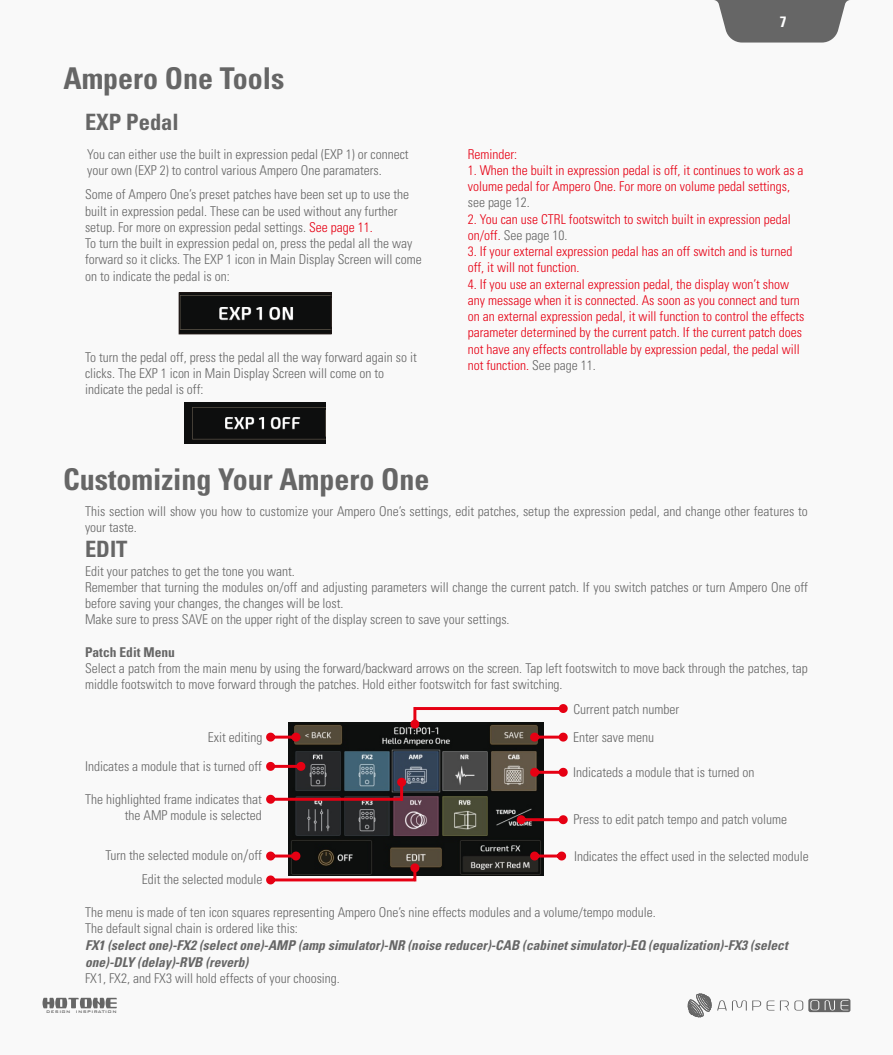
<style>
.page{position:relative;width:893px;height:1055px;background:#fff}
.page>*{position:absolute;margin:0;border:0;box-sizing:border-box;transform-origin:0 0}
.t1{font:700 condensed 30px "Univers LT Std";color:#666}
.t2{font:700 condensed 22.5px "Univers LT Std";color:#666}
.t3{font:700 condensed 15px "Univers LT Std";color:#fff}
.t4{font:300 condensed 13.5px/16.2px "Univers LT Std";color:#666}
.t5{font:300 condensed 13.5px/16.2px "Univers LT Std";color:#e60013}
.t6{font:italic 300 condensed 13.5px/16.5px "Univers LT Std";color:#666}
.t7{font:700 condensed 13.5px "Univers LT Std";color:#666}
.t8{font:500 4.95px "Bank Gothic BT";letter-spacing:.075em;color:#666}
.s1{color:#666}
.s2{color:#e60013}
.s3{font-family:"Source Han Sans CN";font-weight:400;font-stretch:normal}
.s4{font-style:normal}
.s5{font-weight:700}
</style>
<div class="page">
<div style="left:0;top:0;width:893px;height:1054px;background:#f9f9f9"></div>
<img style="left:289px;top:722px;width:255px;height:154px">
<svg style="left:43px;top:997px;width:74px;height:11px"></svg>
<img style="left:181px;top:294px;width:149px;height:38px">
<div style="left:179px;top:292px;width:153px;height:42px;border:1px solid #231916"></div>
<svg style="left:266px;top:732px;width:34px;height:9px"></svg>
<svg style="left:410px;top:704px;width:158px;height:37px"></svg>
<svg style="left:530px;top:767px;width:38px;height:9px"></svg>
<svg style="left:266px;top:762px;width:39px;height:8px"></svg>
<svg style="left:517px;top:815px;width:51px;height:9px"></svg>
<svg style="left:530px;top:851px;width:36px;height:9px"></svg>
<svg style="left:266px;top:851px;width:153px;height:33px"></svg>
<svg style="left:714px;top:0;width:136px;height:43px;background:#7d7d7d"></svg>
<svg style="left:687px;top:993px;width:163px;height:25px"></svg>
<img style="left:185px;top:402px;width:141px;height:42px">
<svg style="left:266px;top:777px;width:140px;height:26px;background:#62474e"></svg>
<h1 class="t1" style="left:63px;top:68px;width:223px">Ampero One Tools</h1>
<p class="t3" style="left:780px;top:16px;width:8px">7</p>
<h2 class="t2" style="left:85px;top:114px;width:95px">EXP Pedal</h2>
<p class="t4" style="left:87px;top:148px;width:323px">You can either use the built in expression pedal (EXP 1) or connect your own (EXP 2) to control various Ampero One paramaters.</p>
<p class="t5" style="left:468px;top:148px;width:51px">Reminder:</p>
<p class="t5" style="left:468px;top:164px;width:337px">1. When the built in expression pedal is off, it continues to work as a volume pedal for Ampero One. For more on volume pedal settings,</p>
<p class="t4" style="left:468px;top:196px;width:64px">see page 12.</p>
<p class="t5" style="left:468px;top:212px;width:325px">2. You can use CTRL footswitch to switch built in expression pedal on/off. <span class="s1">See page 10.</span></p>
<p class="t5" style="left:468px;top:245px;width:326px">3. If your external expression pedal has an off switch and is turned off, it will not function.</p>
<p class="t5" style="left:468px;top:277px;width:338px">4. If you use an external expression pedal, the display won’t show any message when it is connected. As soon as you connect and turn on an external expression pedal, it will function to control the effects parameter determined by the current patch. If the current patch does not have any effects controllable by expression pedal, the pedal will not function. <span class="s1">See page 11.</span></p>
<p class="t4" style="left:85px;top:188px;width:338px">Some of Ampero One’s preset patches have been set up to use the built in expression pedal. These can be used without any further setup. For more on expression pedal settings. <span class="s2">See page 11.<br></span>To turn the built in expression pedal on, press the pedal all the way forward so it clicks. The EXP 1 icon in Main Display Screen will come on to indicate the pedal is on:</p>
<p class="t4" style="left:85px;top:351px;width:333px">To turn the pedal off, press the pedal all the way forward again so it clicks. The EXP 1 icon in Main Display Screen will come on to indicate the pedal is off:</p>
<h1 class="t1" style="left:63px;top:468px;width:368px">Customizing Your Ampero One</h1>
<p class="t4" style="left:85px;top:504px;width:724px">This section will show you how to customize your Ampero One’s settings, edit patches, setup the expression pedal, and change other features to your taste.</p>
<h2 class="t2" style="left:85px;top:540px;width:44px">EDIT</h2>
<p class="t4" style="left:85px;top:564px;width:724px">Edit your patches to get the tone you want.<br>Remember that turning the modules on/off and adjusting parameters will change the current patch. If you switch patches or turn Ampero One off before saving your changes, the changes will be lost.<br>Make sure to press SAVE on the upper right of the display screen to save your settings.</p>
<p class="t7" style="left:85px;top:647px;width:92px">Patch Edit Menu</p>
<p class="t4" style="left:85px;top:662px;width:724px">Select a patch from the main menu by using the forward/backward arrows on the screen. Tap left footswitch to move back through the patches, tap middle footswitch to move forward through the patches. Hold either footswitch for fast switching.</p>
<p class="t4" style="left:573px;top:702px;width:107px">Current patch number</p>
<p class="t4" style="left:208px;top:731px;width:56px">Exit editing</p>
<p class="t4" style="left:573px;top:731px;width:82px">Enter save menu</p>
<p class="t4" style="left:85px;top:760px;width:178px">Indicates a module that is turned off</p>
<p class="t4" style="left:85px;top:792px;width:178px;text-align:right">The highlighted frame indicates that the AMP module is selected</p>
<p class="t4" style="left:573px;top:766px;width:183px">Indicateds a module that is turned on</p>
<p class="t4" style="left:573px;top:813px;width:215px">Press to edit patch tempo and patch volume</p>
<p class="t4" style="left:105px;top:844px;width:158px;line-height:24.8px;text-align:right">Turn the selected module on<span class="s3">/</span>off<br>Edit the selected module</p>
<p class="t4" style="left:574px;top:850px;width:236px">Indicates the effect used in the selected module</p>
<p class="t6" style="left:85px;top:906px;width:704px"><span class="s4">The menu is made of ten icon squares representing Ampero One’s nine effects modules and a volume/tempo module.<br>The default signal chain is ordered like this:<br></span>F<span class="s5">X</span>1 (select one)-FX2 (select one)-AMP (amp simulator)-NR (noise reducer)-CAB (cabinet simulator)-EQ (equalization)-FX3 (select one)-DLY (delay)-RVB (reverb)</p>
<p class="t4" style="left:85px;top:972px;width:256px">FX1, FX2, and FX3 will hold effects of your choosing.</p>
<p class="t8" style="left:46px;top:1009px;width:72px">DESIGN INSPIRATION</p>
</div>
